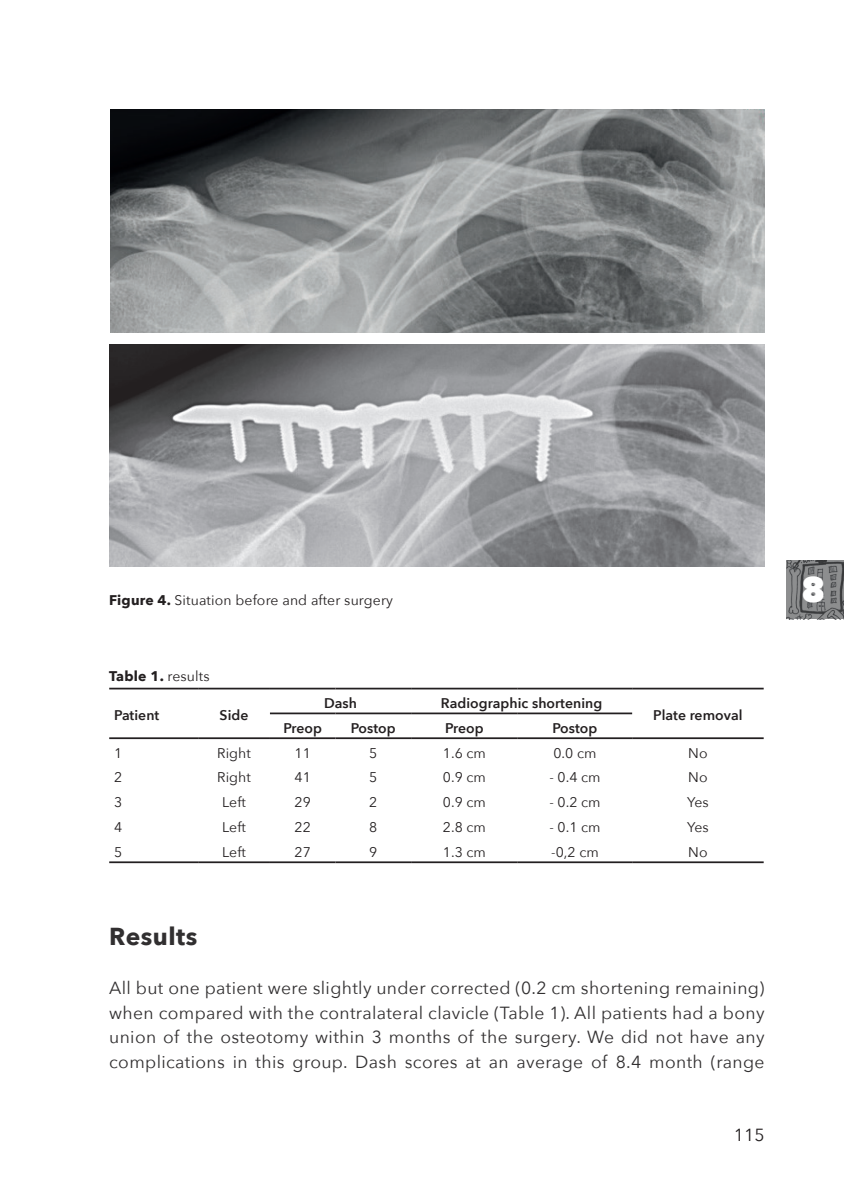
<style>
.page{position:relative;width:844px;height:1191px;background:#fff}
.page>*{position:absolute;margin:0;border:0;box-sizing:border-box;transform-origin:0 0}
.t1{font:800 35px "Avenir Next";color:#fff}
.kop01{font:700 24.5px "Avenir Next";letter-spacing:.02em;color:#312f30}
.looptekst{font:17.5px/24.5px "Avenir Next";letter-spacing:.02em;color:#312f30;text-align:justify}
.t2{font:17.5px "Avenir Next";color:#231f20}
.tabel{font:14px "Avenir Next";letter-spacing:.005em;color:#231f20}
.tabel-2{font:600 14px "Avenir Next";letter-spacing:.005em;color:#231f20}
.onderschrift{font:14px "Avenir Next";letter-spacing:.01em;color:#231f20}
.onderschrift-2{font:700 14px "Avenir Next";letter-spacing:.015em;color:#231f20}
.s1{font-weight:700}
.s2{font-weight:400}
</style>
<div class="page">
<img style="left:786px;top:560px;width:57px;height:59px">
<hr style="left:109px;top:861px;width:89px;height:2px;background:#231f20">
<hr style="left:198px;top:861px;width:72px;height:2px;background:#231f20">
<hr style="left:270px;top:861px;width:65px;height:2px;background:#231f20">
<hr style="left:335px;top:861px;width:76px;height:2px;background:#231f20">
<hr style="left:411px;top:861px;width:106px;height:2px;background:#231f20">
<hr style="left:517px;top:861px;width:115px;height:2px;background:#231f20">
<hr style="left:632px;top:861px;width:131px;height:2px;background:#231f20">
<hr style="left:109px;top:687px;width:89px;height:2px;background:#231f20">
<hr style="left:198px;top:687px;width:72px;height:2px;background:#231f20">
<hr style="left:109px;top:737px;width:89px;height:2px;background:#231f20">
<hr style="left:198px;top:737px;width:72px;height:2px;background:#231f20">
<hr style="left:270px;top:687px;width:65px;height:2px;background:#231f20">
<hr style="left:335px;top:687px;width:76px;height:2px;background:#231f20">
<hr style="left:411px;top:687px;width:106px;height:2px;background:#231f20">
<hr style="left:517px;top:687px;width:115px;height:2px;background:#231f20">
<hr style="left:632px;top:687px;width:131px;height:2px;background:#231f20">
<hr style="left:632px;top:737px;width:131px;height:2px;background:#231f20">
<hr style="left:270px;top:712px;width:65px;height:2px;background:#231f20">
<hr style="left:335px;top:712px;width:76px;height:2px;background:#231f20">
<hr style="left:411px;top:712px;width:106px;height:2px;background:#231f20">
<hr style="left:517px;top:712px;width:115px;height:2px;background:#231f20">
<hr style="left:270px;top:737px;width:65px;height:2px;background:#231f20">
<hr style="left:335px;top:737px;width:76px;height:2px;background:#231f20">
<hr style="left:411px;top:737px;width:106px;height:2px;background:#231f20">
<hr style="left:517px;top:737px;width:115px;height:2px;background:#231f20">
<img style="left:110px;top:109px;width:654px;height:223px">
<img style="left:109px;top:344px;width:655px;height:223px">
<p class="onderschrift" style="left:109px;top:588px;width:285px"><span class="s1">Figure 4.</span> Situation before and after surgery</p>
<p class="onderschrift-2" style="left:109px;top:663px;width:102px">Table 1. <span class="s2">results</span></p>
<p class="tabel-2" style="left:114px;top:703px;width:47px">Patient</p>
<p class="tabel-2" style="left:219px;top:703px;width:30px">Side</p>
<p class="tabel-2" style="left:324px;top:691px;width:34px">Dash</p>
<p class="tabel-2" style="left:441px;top:691px;width:163px">Radiographic shortening</p>
<p class="tabel-2" style="left:283px;top:716px;width:40px">Preop</p>
<p class="tabel-2" style="left:351px;top:716px;width:46px">Postop</p>
<p class="tabel-2" style="left:445px;top:716px;width:40px">Preop</p>
<p class="tabel-2" style="left:552px;top:716px;width:46px">Postop</p>
<p class="tabel-2" style="left:653px;top:703px;width:91px">Plate removal</p>
<p class="tabel" style="left:114px;top:741px;width:10px">1</p>
<p class="tabel" style="left:217px;top:741px;width:35px">Right</p>
<p class="tabel" style="left:294px;top:741px;width:18px">11</p>
<p class="tabel" style="left:369px;top:741px;width:10px">5</p>
<p class="tabel" style="left:443px;top:741px;width:45px">1.6 cm</p>
<p class="tabel" style="left:553px;top:741px;width:45px">0.0 cm</p>
<p class="tabel" style="left:688px;top:741px;width:21px">No</p>
<p class="tabel" style="left:114px;top:765px;width:10px">2</p>
<p class="tabel" style="left:217px;top:765px;width:35px">Right</p>
<p class="tabel" style="left:294px;top:765px;width:18px">41</p>
<p class="tabel" style="left:369px;top:765px;width:10px">5</p>
<p class="tabel" style="left:443px;top:765px;width:45px">0.9 cm</p>
<p class="tabel" style="left:549px;top:765px;width:53px">- 0.4 cm</p>
<p class="tabel" style="left:688px;top:765px;width:21px">No</p>
<p class="tabel" style="left:114px;top:790px;width:10px">3</p>
<p class="tabel" style="left:222px;top:790px;width:25px">Left</p>
<p class="tabel" style="left:294px;top:790px;width:18px">29</p>
<p class="tabel" style="left:369px;top:790px;width:10px">2</p>
<p class="tabel" style="left:443px;top:790px;width:45px">0.9 cm</p>
<p class="tabel" style="left:549px;top:790px;width:53px">- 0.2 cm</p>
<p class="tabel" style="left:687px;top:790px;width:23px">Yes</p>
<p class="tabel" style="left:114px;top:815px;width:10px">4</p>
<p class="tabel" style="left:222px;top:815px;width:25px">Left</p>
<p class="tabel" style="left:294px;top:815px;width:18px">22</p>
<p class="tabel" style="left:369px;top:815px;width:10px">8</p>
<p class="tabel" style="left:443px;top:815px;width:45px">2.8 cm</p>
<p class="tabel" style="left:549px;top:815px;width:53px">- 0.1 cm</p>
<p class="tabel" style="left:687px;top:815px;width:23px">Yes</p>
<p class="tabel" style="left:114px;top:840px;width:10px">5</p>
<p class="tabel" style="left:222px;top:840px;width:25px">Left</p>
<p class="tabel" style="left:294px;top:840px;width:18px">27</p>
<p class="tabel" style="left:369px;top:840px;width:10px">9</p>
<p class="tabel" style="left:443px;top:840px;width:45px">1.3 cm</p>
<p class="tabel" style="left:551px;top:840px;width:49px">-0,2 cm</p>
<p class="tabel" style="left:688px;top:840px;width:21px">No</p>
<p class="kop01" style="left:109px;top:915px;width:90px">Results</p>
<p class="looptekst" style="left:109px;top:975px;width:656px">All but one patient were slightly under corrected (0.2 cm shortening remaining) when compared with the contralateral clavicle (Table 1). All patients had a bony union of the osteotomy within 3 months of the surgery. We did not have any complications in this group. Dash scores at an average of 8.4 month (range</p>
<p class="t2" style="left:733px;top:1120px;width:32px">115</p>
<h1 class="t1" style="left:800px;top:568px;width:26px">8</h1>
</div>
